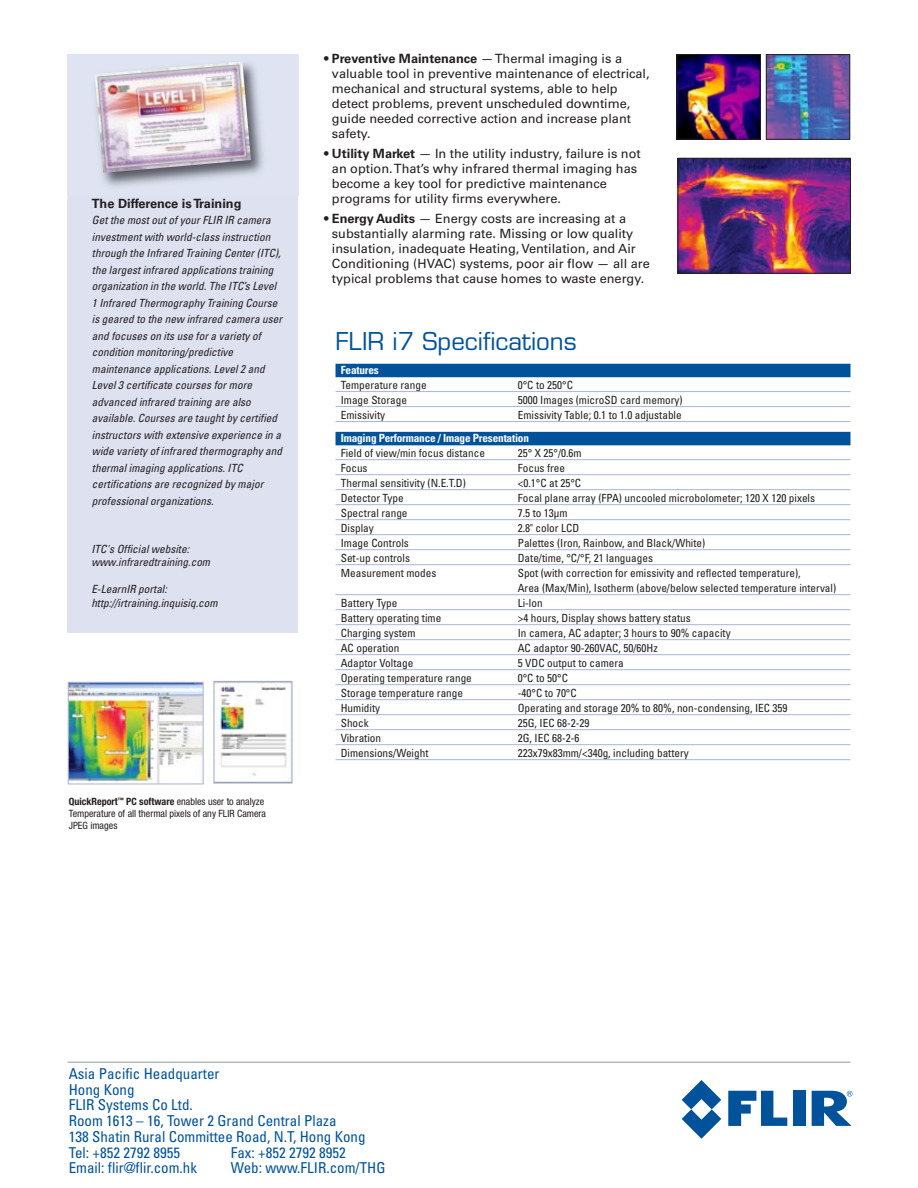
<style>
.page{position:relative;width:918px;height:1188px;background:#fff}
.page>*{position:absolute;margin:0;border:0;box-sizing:border-box;transform-origin:0 0}
.t1{font:24px "Eurostile LT";color:#00539b}
.t2{font:condensed 15px/15.8px "Univers";color:#00539b}
.t3{font:12.75px/15px "Univers LT";color:#231f20}
.t4{font:700 12.75px "Univers LT";color:#231f20}
.t5{font:condensed 11.25px/15px "Univers LT";color:#231f20}
.t6{font:italic condensed 11.25px/16.5px "Univers LT";letter-spacing:.005em;color:#231f20}
.t7{font:700 condensed 11.25px "Univers LT";letter-spacing:-.015em;color:#fff}
.t8{font:condensed 10.05px/12px "Helvetica Neue LT";color:#231f20}
.s1{font-weight:700}
</style>
<div class="page">
<div style="left:336px;top:364px;width:514px;height:13px;background:#00539b"></div>
<hr style="left:336px;top:391px;width:514px;height:1px;background:#a8b5d8">
<hr style="left:336px;top:406px;width:514px;height:1px;background:#a8b5d8">
<hr style="left:336px;top:421px;width:514px;height:1px;background:#a8b5d8">
<div style="left:336px;top:432px;width:514px;height:13px;background:#00539b"></div>
<hr style="left:336px;top:459px;width:514px;height:1px;background:#a8b5d8">
<hr style="left:336px;top:474px;width:514px;height:1px;background:#a8b5d8">
<hr style="left:336px;top:489px;width:514px;height:1px;background:#a8b5d8">
<hr style="left:336px;top:504px;width:514px;height:1px;background:#a8b5d8">
<hr style="left:336px;top:519px;width:514px;height:1px;background:#a8b5d8">
<hr style="left:336px;top:534px;width:514px;height:1px;background:#a8b5d8">
<hr style="left:336px;top:549px;width:514px;height:1px;background:#a8b5d8">
<hr style="left:336px;top:564px;width:514px;height:1px;background:#a8b5d8">
<hr style="left:336px;top:594px;width:514px;height:1px;background:#a8b5d8">
<hr style="left:336px;top:609px;width:514px;height:1px;background:#a8b5d8">
<hr style="left:336px;top:624px;width:514px;height:1px;background:#a8b5d8">
<hr style="left:336px;top:639px;width:514px;height:1px;background:#a8b5d8">
<hr style="left:336px;top:654px;width:514px;height:1px;background:#a8b5d8">
<hr style="left:336px;top:669px;width:514px;height:1px;background:#a8b5d8">
<hr style="left:336px;top:684px;width:514px;height:1px;background:#a8b5d8">
<hr style="left:336px;top:699px;width:514px;height:1px;background:#a8b5d8">
<hr style="left:336px;top:714px;width:514px;height:1px;background:#a8b5d8">
<hr style="left:336px;top:729px;width:514px;height:1px;background:#a8b5d8">
<hr style="left:336px;top:744px;width:514px;height:1px;background:#a8b5d8">
<hr style="left:336px;top:759px;width:514px;height:1px;background:#a8b5d8">
<div style="left:67px;top:54px;width:231px;height:579px;background:#dde1f0"></div>
<img style="left:70px;top:684px;width:132px;height:98px">
<div style="left:68px;top:682px;width:136px;height:102px;border:1px solid #a8b5d8"></div>
<img style="left:215px;top:683px;width:72px;height:93px">
<div style="left:213px;top:681px;width:79px;height:102px;border:1px solid #a8b5d8"></div>
<img style="left:102px;top:66px;width:161px;height:120px">
<img style="left:95px;top:62px;width:156px;height:111px">
<hr style="left:67px;top:1062px;width:783px;height:1px;background:#939598">
<svg style="left:728px;top:1091px;width:59px;height:35px"></svg>
<div style="left:793px;top:1091px;width:12px;height:35px;background:#00539b"></div>
<svg style="left:682px;top:1080px;width:39px;height:59px"></svg>
<svg style="left:812px;top:1091px;width:40px;height:35px"></svg>
<img style="left:678px;top:56px;width:81px;height:82px">
<div style="left:676px;top:54px;width:85px;height:86px;border:1px solid #231f20"></div>
<img style="left:768px;top:56px;width:80px;height:82px">
<div style="left:766px;top:54px;width:84px;height:86px;border:1px solid #231f20"></div>
<img style="left:680px;top:160px;width:169px;height:112px">
<div style="left:678px;top:158px;width:173px;height:116px;border:1px solid #231f20"></div>
<p class="t4" style="left:92px;top:196px;width:151px">The Difference isTraining</p>
<p class="t6" style="left:92px;top:212px;width:192px">Get the most out of your FLIR IR camera investment with world-class instruction through the Infrared Training Center (ITC), the largest infrared applications training organization in the world. The ITC’s Level 1 Infrared Thermography Training Course is geared to the new infrared camera user and focuses on its use for a variety of condition monitoring/predictive maintenance applications. Level 2 and Level 3 certificate courses for more advanced infrared training are also available. Courses are taught by certified instructors with extensive experience in a wide variety of infrared thermography and thermal imaging applications. ITC certifications are recognized by major professional organizations.</p>
<p class="t6" style="left:91px;top:542px;width:120px;line-height:13.5px">ITC's Official website: www.infraredtraining.com</p>
<p class="t6" style="left:91px;top:582px;width:128px;line-height:13.5px">E-LearnIR portal: http://irtraining.inquisiq.com</p>
<p class="t8" style="left:69px;top:795px;width:199px"><span class="s1">QuickReport</span><sup>™</sup> <span class="s1">PC software</span> enables user to analyze<br>Temperature of all thermal pixels of any FLIR Camera<br>JPEG images</p>
<p class="t3" style="left:332px;top:51px;width:319px;text-indent:-8px"><span class="s1">• Preventive Maintenance</span> —Thermal imaging is a valuable tool in preventive maintenance of electrical, mechanical and structural systems, able to help detect problems, prevent unscheduled downtime, guide needed corrective action and increase plant safety.</p>
<p class="t3" style="left:332px;top:146px;width:310px;text-indent:-8px"><span class="s1">• Utility Market</span> — In the utility industry, failure is not an option.That’s why infrared thermal imaging has become a key tool for predictive maintenance programs for utility firms everywhere.</p>
<p class="t3" style="left:332px;top:211px;width:320px;text-indent:-8px"><span class="s1">• Energy Audits</span> — Energy costs are increasing at a substantially alarming rate. Missing or low quality insulation, inadequate Heating, Ventilation, and Air Conditioning (HVAC) systems, poor air flow — all are typical problems that cause homes to waste energy.</p>
<h1 class="t1" style="left:335px;top:327px;width:243px">FLIR i7 Specifications</h1>
<p class="t7" style="left:341px;top:363px;width:40px">Features</p>
<p class="t5" style="left:341px;top:378px;width:87px">Temperature range</p>
<p class="t5" style="left:518px;top:378px;width:57px">0°C to 250°C</p>
<p class="t5" style="left:341px;top:393px;width:68px">Image Storage</p>
<p class="t5" style="left:518px;top:393px;width:166px">5000 Images (microSD card memory)</p>
<p class="t5" style="left:341px;top:408px;width:46px">Emissivity</p>
<p class="t5" style="left:518px;top:408px;width:165px">Emissivity Table; 0.1 to 1.0 adjustable</p>
<p class="t7" style="left:341px;top:431px;width:190px">Imaging Performance / Image Presentation</p>
<p class="t5" style="left:341px;top:446px;width:146px">Field of view/min focus distance</p>
<p class="t5" style="left:518px;top:446px;width:65px">25° X 25°/0.6m</p>
<p class="t5" style="left:341px;top:461px;width:28px">Focus</p>
<p class="t5" style="left:518px;top:461px;width:49px">Focus free</p>
<p class="t5" style="left:341px;top:476px;width:127px">Thermal sensitivity (N.E.T.D)</p>
<p class="t5" style="left:518px;top:476px;width:65px">&lt;0.1°C at 25°C</p>
<p class="t5" style="left:341px;top:491px;width:64px">Detector Type</p>
<p class="t5" style="left:518px;top:491px;width:299px">Focal plane array (FPA) uncooled microbolometer; 120 X 120 pixels</p>
<p class="t5" style="left:341px;top:506px;width:68px">Spectral range</p>
<p class="t5" style="left:518px;top:506px;width:51px">7.5 to 13µm</p>
<p class="t5" style="left:341px;top:521px;width:35px">Display</p>
<p class="t5" style="left:518px;top:521px;width:63px">2.8" color LCD</p>
<p class="t5" style="left:341px;top:536px;width:70px">Image Controls</p>
<p class="t5" style="left:518px;top:536px;width:189px">Palettes (Iron, Rainbow, and Black/White)</p>
<p class="t5" style="left:341px;top:551px;width:71px">Set-up controls</p>
<p class="t5" style="left:518px;top:551px;width:137px">Date/time, °C/°F, 21 languages</p>
<p class="t5" style="left:341px;top:566px;width:97px">Measurement modes</p>
<p class="t5" style="left:518px;top:566px;width:320px">Spot (with correction for emissivity and reflected temperature),<br>Area (Max/Min), Isotherm (above/below selected temperature interval)</p>
<p class="t5" style="left:341px;top:596px;width:58px">Battery Type</p>
<p class="t5" style="left:518px;top:596px;width:26px">Li-lon</p>
<p class="t5" style="left:341px;top:611px;width:102px">Battery operating time</p>
<p class="t5" style="left:518px;top:611px;width:174px">&gt;4 hours, Display shows battery status</p>
<p class="t5" style="left:341px;top:626px;width:76px">Charging system</p>
<p class="t5" style="left:518px;top:626px;width:214px">In camera, AC adapter; 3 hours to 90% capacity</p>
<p class="t5" style="left:341px;top:641px;width:60px">AC operation</p>
<p class="t5" style="left:518px;top:641px;width:142px">AC adaptor 90-260VAC, 50/60Hz</p>
<p class="t5" style="left:341px;top:656px;width:74px">Adaptor Voltage</p>
<p class="t5" style="left:518px;top:656px;width:108px">5 VDC output to camera</p>
<p class="t5" style="left:341px;top:671px;width:133px">Operating temperature range</p>
<p class="t5" style="left:518px;top:671px;width:52px">0°C to 50°C</p>
<p class="t5" style="left:341px;top:686px;width:124px">Storage temperature range</p>
<p class="t5" style="left:518px;top:686px;width:60px">-40°C to 70°C</p>
<p class="t5" style="left:341px;top:701px;width:41px">Humidity</p>
<p class="t5" style="left:518px;top:701px;width:271px">Operating and storage 20% to 80%, non-condensing, IEC 359</p>
<p class="t5" style="left:341px;top:716px;width:30px">Shock</p>
<p class="t5" style="left:518px;top:716px;width:73px">25G, IEC 68-2-29</p>
<p class="t5" style="left:341px;top:731px;width:42px">Vibration</p>
<p class="t5" style="left:518px;top:731px;width:63px">2G, IEC 68-2-6</p>
<p class="t5" style="left:341px;top:746px;width:89px">Dimensions/Weight</p>
<p class="t5" style="left:518px;top:746px;width:173px">223x79x83mm/&lt;340g, including battery</p>
<h2 class="t2" style="left:69px;top:1065px;width:298px">Asia Pacific Headquarter<br>Hong Kong<br>FLIR Systems Co Ltd.<br>Room 1613 – 16, Tower 2 Grand Central Plaza<br>138 Shatin Rural Committee Road, N.T, Hong Kong<br>Tel: +852 2792 8955</h2>
<h2 class="t2" style="left:231px;top:1144px;width:116px">Fax: +852 2792 8952</h2>
<h2 class="t2" style="left:69px;top:1160px;width:130px">Email: flir@flir.com.hk</h2>
<h2 class="t2" style="left:231px;top:1160px;width:156px">Web: www.FLIR.com/THG</h2>
</div>
